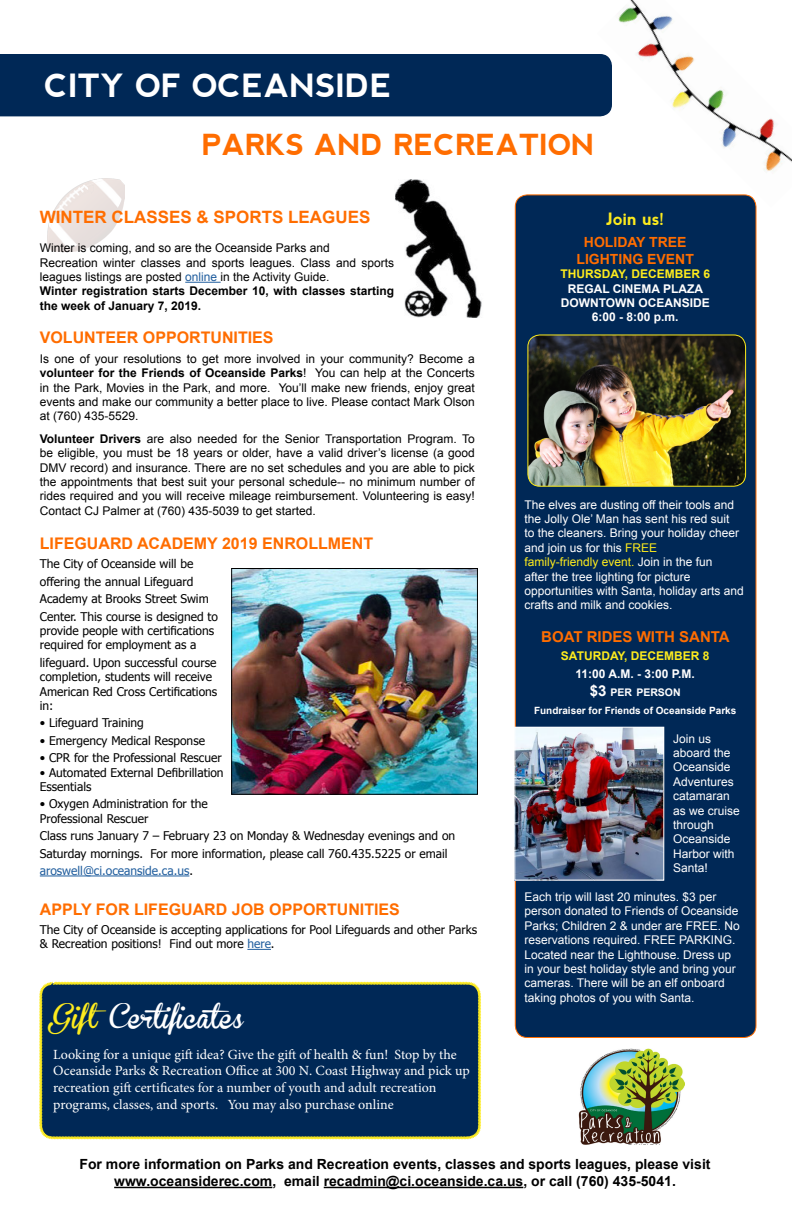
<style>
.page{position:relative;width:792px;height:1224px;background:#fff}
.page>*{position:absolute;margin:0;border:0;box-sizing:border-box;transform-origin:0 0}
.t1{font:700 32px "nevis";color:#fff}
.t2{font:700 29px "nevis";color:#ff6d00}
.t3{font:24px "Brannboll Fet";color:#fff}
.t4{font:700 17px "Arial";color:#ff6d00}
.t5{font:700 17px "nevis";color:#fdeb1d}
.t6{font:700 16px "Arial";color:#ff6d00}
.t7{font:700 15px "Arial";color:#ff6d00}
.t8{font:14px/16.8px "Minion Pro";color:#fff}
.t9{font:700 14px/16.8px "Arial";color:#000;text-align:center}
.t10{font:700 14px/16.8px "Arial";color:#ff6d00;text-align:center}
.t11{font:12px/14.4px "Arial";color:#000;text-align:justify}
.t12{font:12px/14.4px "Tahoma";color:#000}
.t13{font:12px/14.4px "Arial";color:#fff}
.t14{font:700 12px/14.4px "Arial";color:#fff;text-align:center}
.t15{font:700 12px "Arial";color:#fdeb1d}
.t16{font:700 10.5px "Arial";color:#fff}
.t17{font:700 10px "Arial";color:#fff}
.s1{color:#215e9e}
.s2{font-weight:700}
.s3{color:#fdeb1d}
.s4{font-size:15px}
</style>
<div class="page">
<img style="left:48px;top:178px;width:77px;height:73px">
<div style="left:0;top:54px;width:597px;height:62px;background:#002856"></div>
<hr style="left:185px;top:282px;width:36px;height:1px;background:#215e9e">
<hr style="left:40px;top:876px;width:149px;height:1px;background:#215e9e">
<svg style="left:247px;top:949px;width:24px;height:1px"></svg>
<div style="left:515px;top:195px;width:241px;height:843px;background:#002856;border-radius:12px"></div>
<img style="left:395px;top:179px;width:87px;height:139px">
<img style="left:579px;top:1048px;width:106px;height:96px">
<hr style="left:114px;top:1187px;width:158px;height:1px;background:#000">
<hr style="left:324px;top:1187px;width:199px;height:1px;background:#000">
<img style="left:597px;top:0;width:195px;height:208px">
<img style="left:233px;top:570px;width:243px;height:223px">
<div style="left:231px;top:568px;width:247px;height:227px;border:1px solid #000"></div>
<img style="left:529px;top:336px;width:217px;height:149px">
<div style="left:527px;top:334px;width:219px;height:153px;border:1px solid #fdeb1d;border-radius:12px"></div>
<svg style="left:39px;top:981px;width:442px;height:159px;background:#143859"></svg>
<img style="left:516px;top:729px;width:146px;height:150px">
<div style="left:514px;top:727px;width:150px;height:154px;border:1px solid #fff"></div>
<h1 class="t1" style="left:44px;top:67px;width:349px">CITY OF OCEANSIDE</h1>
<h2 class="t2" style="left:202px;top:128px;width:394px">PARKS AND RECREATION</h2>
<h3 class="t4" style="left:40px;top:206px;width:332px">WINTER CLASSES &amp; SPORTS LEAGUES</h3>
<p class="t11" style="left:40px;top:241px;width:356px;text-align:left">Winter is coming, and so are the Oceanside Parks and<br>Recreation winter classes and sports leagues. Class and sports leagues listings are posted <span class="s1">online</span> in the Activity Guide.<br><span class="s2">Winter registration starts December 10, with classes starting the week of January 7, 2019.</span></p>
<h3 class="t6" style="left:40px;top:327px;width:235px">VOLUNTEER OPPORTUNITIES</h3>
<p class="t11" style="left:40px;top:351px;width:437px">Is one of your resolutions to get more involved in your community? Become a <span class="s2">volunteer for the Friends of Oceanside Parks</span>! You can help at the Concerts in the Park, Movies in the Park, and more. You’ll make new friends, enjoy great events and make our community a better place to live. Please contact Mark Olson at (760) 435-5529.</p>
<p class="t11" style="left:40px;top:431px;width:437px"><span class="s2">Volunteer Drivers</span> are also needed for the Senior Transportation Program. To be eligible, you must be 18 years or older, have a valid driver’s license (a good DMV record) and insurance. There are no set schedules and you are able to pick the appointments that best suit your personal schedule-- no minimum number of rides required and you will receive mileage reimbursement. Volunteering is easy!<br>Contact CJ Palmer at (760) 435-5039 to get started.</p>
<h3 class="t6" style="left:40px;top:533px;width:335px">LIFEGUARD ACADEMY 2019 ENROLLMENT</h3>
<p class="t12" style="left:40px;top:555px;width:180px;line-height:17.4px">The City of Oceanside will be offering the annual Lifeguard<br>Academy at Brooks Street Swim<br>Center. This course is designed to</p>
<p class="t12" style="left:40px;top:623px;width:176px">provide people with certifications required for employment as a</p>
<p class="t12" style="left:40px;top:655px;width:179px">lifeguard. Upon successful course completion, students will receive<br>American Red Cross Certifications in:</p>
<p class="t12" style="left:40px;top:715px;width:106px">• Lifeguard Training</p>
<p class="t12" style="left:40px;top:733px;width:167px">• Emergency Medical Response</p>
<p class="t12" style="left:40px;top:750px;width:183px">• CPR for the Professional Rescuer</p>
<p class="t12" style="left:40px;top:764px;width:185px">• Automated External Defibrillation<br>Essentials</p>
<p class="t12" style="left:40px;top:796px;width:169px">• Oxygen Administration for the<br>Professional Rescuer</p>
<p class="t12" style="left:40px;top:827px;width:417px;line-height:17.4px">Class runs January 7 – February 23 on Monday &amp; Wednesday evenings and on<br>Saturday mornings. For more information, please call 760.435.5225 or email <span class="s1">aroswell@ci.oceanside.ca.us</span>.</p>
<h3 class="t6" style="left:40px;top:898px;width:362px">APPLY FOR LIFEGUARD JOB OPPORTUNITIES</h3>
<p class="t12" style="left:40px;top:922px;width:439px">The City of Oceanside is accepting applications for Pool Lifeguards and other Parks &amp; Recreation positions! Find out more <span class="s1">here</span>.</p>
<h3 class="t3" style="left:53px;top:1004px;width:192px"><span class="s3">Gift</span>Certificates</h3>
<p class="t8" style="left:53px;top:1046px;width:418px">Looking for a unique gift idea? Give the gift of health &amp; fun! Stop by the Oceanside Parks &amp; Recreation Office at 300 N. Coast Highway and pick up recreation gift certificates for a number of youth and adult recreation programs, classes, and sports. You may also purchase online</p>
<h3 class="t5" style="left:606px;top:209px;width:60px">Join us!</h3>
<p class="t10" style="left:577px;top:234px;width:119px">HOLIDAY TREE<br>LIGHTING EVENT</p>
<p class="t15" style="left:560px;top:266px;width:151px">THURSDAY, DECEMBER 6</p>
<p class="t14" style="left:561px;top:281px;width:151px">REGAL CINEMA PLAZA<br>DOWNTOWN OCEANSIDE<br>6:00 - 8:00 p.m.</p>
<p class="t13" style="left:524px;top:497px;width:221px">The elves are dusting off their tools and the Jolly Ole’ Man has sent his red suit<br>to the cleaners. Bring your holiday cheer and join us for this <span class="s3">FREE<br>family-friendly event.</span> Join in the fun<br>after the tree lighting for picture opportunities with Santa, holiday arts and crafts and milk and cookies.</p>
<p class="t7" style="left:541px;top:626px;width:190px">BOAT RIDES WITH SANTA</p>
<p class="t15" style="left:561px;top:648px;width:150px">SATURDAY, DECEMBER 8</p>
<p class="t14" style="left:576px;top:667px;width:121px">11:00 A.M. - 3:00 P.M.</p>
<p class="t16" style="left:590px;top:685px;width:62px"><span class="s4">$3</span> PER PERSON</p>
<p class="t17" style="left:534px;top:704px;width:204px">Fundraiser for Friends of Oceanside Parks</p>
<p class="t13" style="left:673px;top:731px;width:68px">Join us aboard the<br>Oceanside<br>Adventures catamaran as we cruise through<br>Oceanside<br>Harbor with<br>Santa!</p>
<p class="t13" style="left:524px;top:890px;width:217px">Each trip will last 20 minutes. $3 per person donated to Friends of Oceanside Parks; Children 2 &amp; under are FREE. No reservations required. FREE PARKING.<br>Located near the Lighthouse. Dress up in your best holiday style and bring your cameras. There will be an elf onboard taking photos of you with Santa.</p>
<p class="t9" style="left:80px;top:1156px;width:633px">For more information on Parks and Recreation events, classes and sports leagues, please visit www.oceansiderec.com, email recadmin@ci.oceanside.ca.us, or call (760) 435-5041.</p>
</div>
